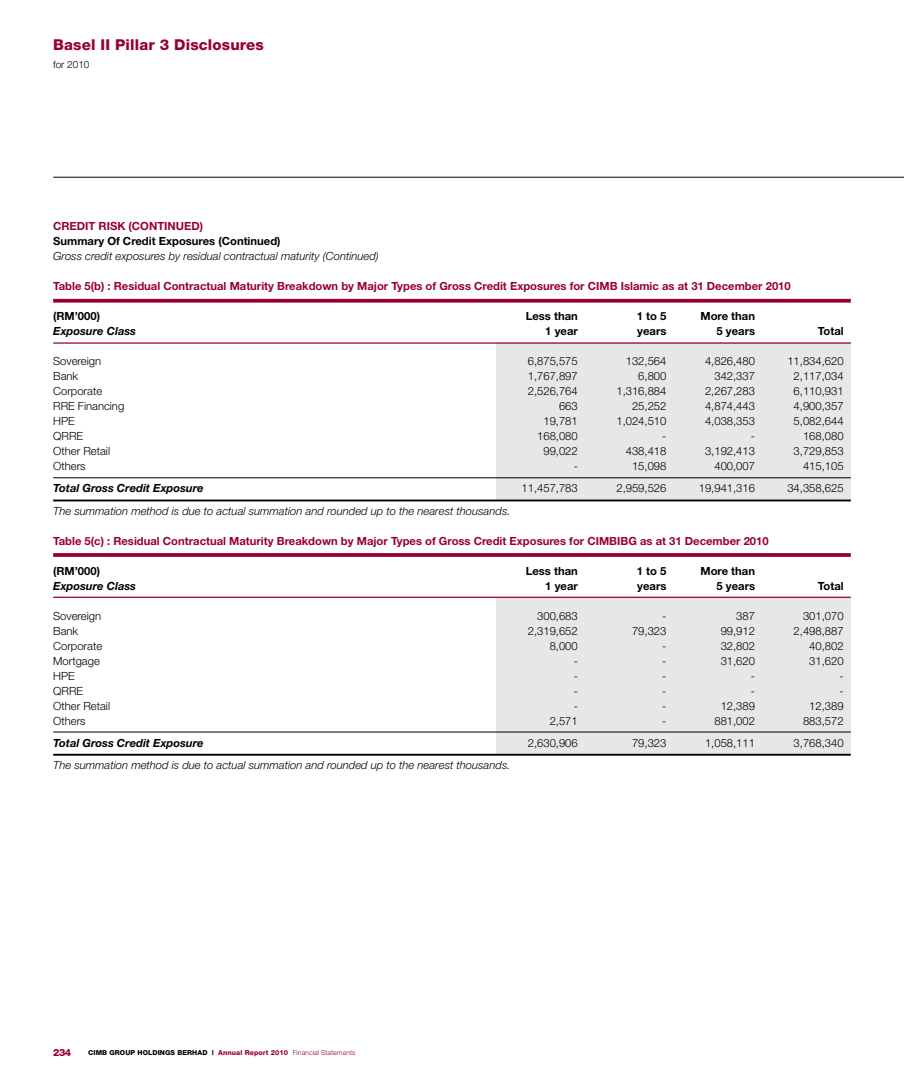
<style>
.page{position:relative;width:904px;height:1081px;background:#fff}
.page>*{position:absolute;margin:0;border:0;box-sizing:border-box;transform-origin:0 0}
.t1{font:800 15px "Helvetica Neue";letter-spacing:.01em;color:#98002e}
.t2{font:300 11.25px "Helvetica Neue";color:#000}
.t3{font:700 11.25px "Helvetica Neue";color:#98002e}
.t4{font:italic 300 11.25px "Helvetica Neue";color:#000}
.t5{font:700 11.25px "Helvetica Neue";color:#000}
.t6{font:italic 700 11.25px "Helvetica Neue";color:#000}
.t7{font:300 10px "Helvetica Neue";color:#000}
.t8{font:800 10px "Helvetica Neue";color:#98002e}
.t9{font:800 6.88px "Helvetica Neue";letter-spacing:.01em;color:#000}
.s1{color:#98002e}
.s2{font-weight:300;color:#98002e}
</style>
<div class="page">
<hr style="left:53px;top:177px;width:851px;height:1px;background:#000">
<div style="left:496px;top:597px;width:354px;height:157px;background:#e6e7e8"></div>
<div style="left:496px;top:343px;width:354px;height:157px;background:#e6e7e8"></div>
<svg style="left:53px;top:299px;width:797px;height:4px;background:#a11841"></svg>
<hr style="left:53px;top:342px;width:797px;height:2px;background:#98002e">
<hr style="left:53px;top:477px;width:797px;height:1px;background:#000">
<hr style="left:53px;top:499px;width:797px;height:2px;background:#000">
<svg style="left:53px;top:553px;width:797px;height:4px;background:#9d0f3a"></svg>
<hr style="left:53px;top:597px;width:797px;height:1px;background:#98002e">
<hr style="left:53px;top:732px;width:797px;height:1px;background:#000">
<hr style="left:53px;top:754px;width:797px;height:1px;background:#000">
<h1 class="t1" style="left:53px;top:36px;width:212px">Basel II Pillar 3 Disclosures</h1>
<p class="t7" style="left:53px;top:58px;width:38px">for 2010</p>
<p class="t3" style="left:53px;top:219px;width:151px">CREDIT RISK (conti nued)</p>
<p class="t5" style="left:53px;top:234px;width:229px">Summary Of Credit Exposures (Continued)</p>
<p class="t4" style="left:53px;top:250px;width:327px">Gross credit exposures by residual contractual maturity (Continued)</p>
<p class="t3" style="left:53px;top:279px;width:739px">Table 5(b) : Residual Contractual Maturity Breakdown by Major Types of Gross Credit Exposures for CIMB Islamic as at 31 December 2010</p>
<p class="t5" style="left:53px;top:309px;width:48px">(RM’000)</p>
<p class="t5" style="left:525px;top:309px;width:54px">Less than</p>
<p class="t5" style="left:637px;top:309px;width:31px">1 to 5</p>
<p class="t5" style="left:700px;top:309px;width:56px">More than</p>
<p class="t6" style="left:53px;top:324px;width:84px">Exposure Class</p>
<p class="t5" style="left:545px;top:324px;width:34px">1 year</p>
<p class="t5" style="left:637px;top:324px;width:31px">years</p>
<p class="t5" style="left:716px;top:324px;width:40px">5 years</p>
<p class="t5" style="left:817px;top:324px;width:27px">Total</p>
<p class="t2" style="left:53px;top:354px;width:49px">Sovereign</p>
<p class="t2" style="left:528px;top:354px;width:52px">6,875,575</p>
<p class="t2" style="left:625px;top:354px;width:42px">132,564</p>
<p class="t2" style="left:705px;top:354px;width:52px">4,826,480</p>
<p class="t2" style="left:787px;top:354px;width:58px">11,834,620</p>
<p class="t2" style="left:53px;top:369px;width:27px">Bank</p>
<p class="t2" style="left:528px;top:369px;width:52px">1,767,897</p>
<p class="t2" style="left:638px;top:369px;width:30px">6,800</p>
<p class="t2" style="left:714px;top:369px;width:42px">342,337</p>
<p class="t2" style="left:793px;top:369px;width:52px">2,117,034</p>
<p class="t2" style="left:53px;top:384px;width:50px">Corporate</p>
<p class="t2" style="left:528px;top:384px;width:52px">2,526,764</p>
<p class="t2" style="left:616px;top:384px;width:52px">1,316,884</p>
<p class="t2" style="left:705px;top:384px;width:52px">2,267,283</p>
<p class="t2" style="left:793px;top:384px;width:52px">6,110,931</p>
<p class="t2" style="left:53px;top:399px;width:73px">RRE Financing</p>
<p class="t2" style="left:559px;top:399px;width:20px">663</p>
<p class="t2" style="left:632px;top:399px;width:36px">25,252</p>
<p class="t2" style="left:705px;top:399px;width:52px">4,874,443</p>
<p class="t2" style="left:793px;top:399px;width:52px">4,900,357</p>
<p class="t2" style="left:53px;top:414px;width:23px">HPE</p>
<p class="t2" style="left:543px;top:414px;width:36px">19,781</p>
<p class="t2" style="left:616px;top:414px;width:52px">1,024,510</p>
<p class="t2" style="left:705px;top:414px;width:52px">4,038,353</p>
<p class="t2" style="left:793px;top:414px;width:52px">5,082,644</p>
<p class="t2" style="left:53px;top:429px;width:32px">QRRE</p>
<p class="t2" style="left:537px;top:429px;width:42px">168,080</p>
<p class="t2" style="left:662px;top:429px;width:6px">-</p>
<p class="t2" style="left:751px;top:429px;width:6px">-</p>
<p class="t2" style="left:803px;top:429px;width:42px">168,080</p>
<p class="t2" style="left:53px;top:444px;width:58px">Other Retail</p>
<p class="t2" style="left:543px;top:444px;width:36px">99,022</p>
<p class="t2" style="left:625px;top:444px;width:42px">438,418</p>
<p class="t2" style="left:705px;top:444px;width:52px">3,192,413</p>
<p class="t2" style="left:793px;top:444px;width:52px">3,729,853</p>
<p class="t2" style="left:53px;top:459px;width:34px">Others</p>
<p class="t2" style="left:573px;top:459px;width:6px">-</p>
<p class="t2" style="left:632px;top:459px;width:36px">15,098</p>
<p class="t2" style="left:714px;top:459px;width:42px">400,007</p>
<p class="t2" style="left:803px;top:459px;width:42px">415,105</p>
<p class="t6" style="left:53px;top:481px;width:152px">Total Gross Credit Exposure</p>
<p class="t2" style="left:521px;top:481px;width:58px">11,457,783</p>
<p class="t2" style="left:616px;top:481px;width:52px">2,959,526</p>
<p class="t2" style="left:698px;top:481px;width:58px">19,941,316</p>
<p class="t2" style="left:787px;top:481px;width:58px">34,358,625</p>
<p class="t4" style="left:53px;top:504px;width:459px">The summation method is due to actual summation and rounded up to the nearest thousands.</p>
<p class="t3" style="left:53px;top:533px;width:717px">Table 5(c) : Residual Contractual Maturity Breakdown by Major Types of Gross Credit Exposures for CIMBIBG as at 31 December 2010</p>
<p class="t5" style="left:53px;top:563px;width:48px">(RM’000)</p>
<p class="t5" style="left:525px;top:563px;width:54px">Less than</p>
<p class="t5" style="left:637px;top:563px;width:31px">1 to 5</p>
<p class="t5" style="left:700px;top:563px;width:56px">More than</p>
<p class="t6" style="left:53px;top:578px;width:84px">Exposure Class</p>
<p class="t5" style="left:545px;top:578px;width:34px">1 year</p>
<p class="t5" style="left:637px;top:578px;width:31px">years</p>
<p class="t5" style="left:716px;top:578px;width:40px">5 years</p>
<p class="t5" style="left:817px;top:578px;width:27px">Total</p>
<p class="t2" style="left:53px;top:609px;width:49px">Sovereign</p>
<p class="t2" style="left:537px;top:609px;width:42px">300,683</p>
<p class="t2" style="left:662px;top:609px;width:6px">-</p>
<p class="t2" style="left:736px;top:609px;width:20px">387</p>
<p class="t2" style="left:803px;top:609px;width:42px">301,070</p>
<p class="t2" style="left:53px;top:624px;width:27px">Bank</p>
<p class="t2" style="left:528px;top:624px;width:52px">2,319,652</p>
<p class="t2" style="left:632px;top:624px;width:36px">79,323</p>
<p class="t2" style="left:720px;top:624px;width:36px">99,912</p>
<p class="t2" style="left:793px;top:624px;width:52px">2,498,887</p>
<p class="t2" style="left:53px;top:639px;width:50px">Corporate</p>
<p class="t2" style="left:549px;top:639px;width:30px">8,000</p>
<p class="t2" style="left:662px;top:639px;width:6px">-</p>
<p class="t2" style="left:720px;top:639px;width:36px">32,802</p>
<p class="t2" style="left:809px;top:639px;width:36px">40,802</p>
<p class="t2" style="left:53px;top:654px;width:48px">Mortgage</p>
<p class="t2" style="left:573px;top:654px;width:6px">-</p>
<p class="t2" style="left:662px;top:654px;width:6px">-</p>
<p class="t2" style="left:720px;top:654px;width:36px">31,620</p>
<p class="t2" style="left:809px;top:654px;width:36px">31,620</p>
<p class="t2" style="left:53px;top:669px;width:23px">HPE</p>
<p class="t2" style="left:573px;top:669px;width:6px">-</p>
<p class="t2" style="left:662px;top:669px;width:6px">-</p>
<p class="t2" style="left:751px;top:669px;width:6px">-</p>
<p class="t2" style="left:839px;top:669px;width:6px">-</p>
<p class="t2" style="left:53px;top:684px;width:32px">QRRE</p>
<p class="t2" style="left:573px;top:684px;width:6px">-</p>
<p class="t2" style="left:662px;top:684px;width:6px">-</p>
<p class="t2" style="left:751px;top:684px;width:6px">-</p>
<p class="t2" style="left:839px;top:684px;width:6px">-</p>
<p class="t2" style="left:53px;top:699px;width:58px">Other Retail</p>
<p class="t2" style="left:573px;top:699px;width:6px">-</p>
<p class="t2" style="left:662px;top:699px;width:6px">-</p>
<p class="t2" style="left:720px;top:699px;width:36px">12,389</p>
<p class="t2" style="left:809px;top:699px;width:36px">12,389</p>
<p class="t2" style="left:53px;top:714px;width:34px">Others</p>
<p class="t2" style="left:549px;top:714px;width:30px">2,571</p>
<p class="t2" style="left:662px;top:714px;width:6px">-</p>
<p class="t2" style="left:714px;top:714px;width:42px">881,002</p>
<p class="t2" style="left:803px;top:714px;width:42px">883,572</p>
<p class="t6" style="left:53px;top:735px;width:152px">Total Gross Credit Exposure</p>
<p class="t2" style="left:528px;top:736px;width:52px">2,630,906</p>
<p class="t2" style="left:632px;top:736px;width:36px">79,323</p>
<p class="t2" style="left:705px;top:736px;width:52px">1,058,111</p>
<p class="t2" style="left:793px;top:736px;width:52px">3,768,340</p>
<p class="t4" style="left:53px;top:758px;width:459px">The summation method is due to actual summation and rounded up to the nearest thousands.</p>
<p class="t8" style="left:53px;top:1046px;width:20px">234</p>
<p class="t9" style="left:88px;top:1048px;width:269px">CIMB GROUP HOLDINGS BERHAD | <span class="s1">Annual Report 2010</span> <span class="s2">Financial Statements</span></p>
</div>
